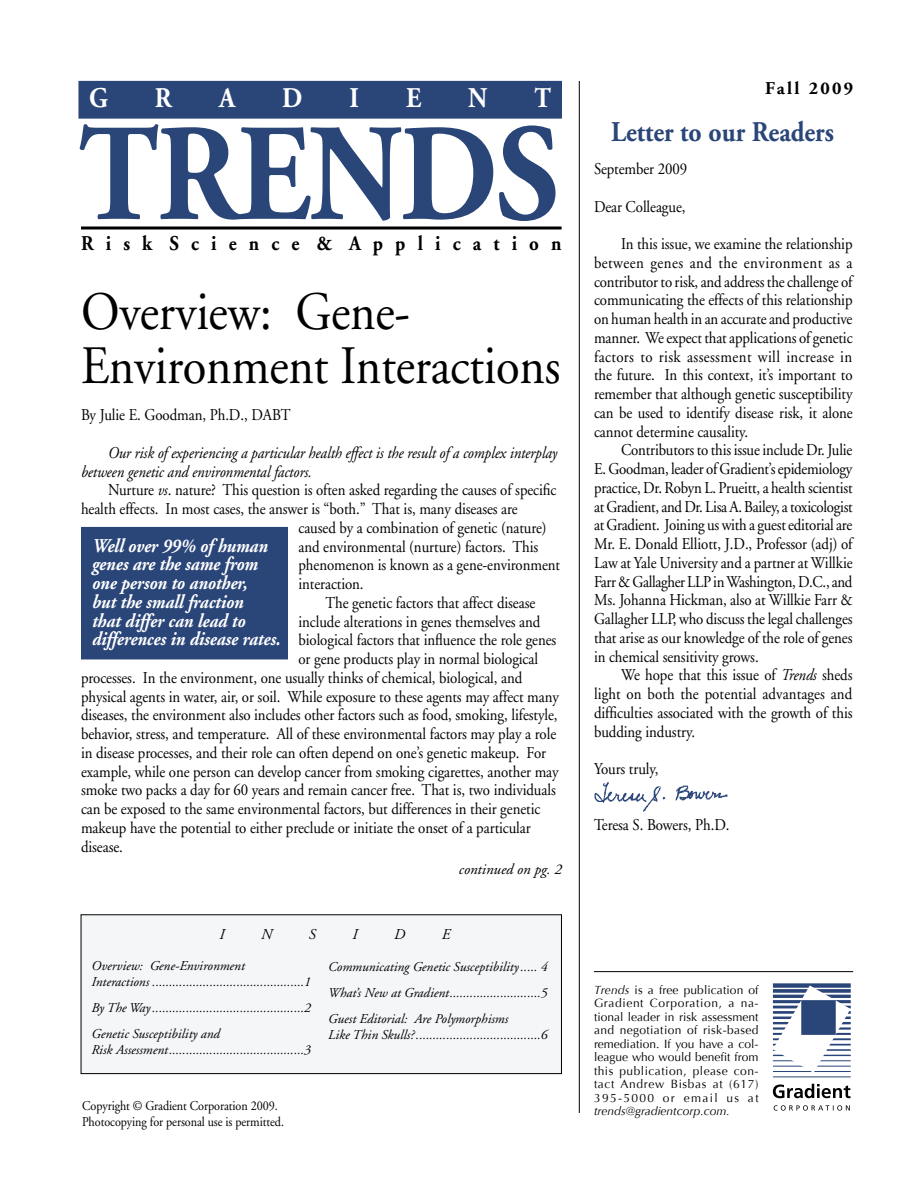
<style>
.page{position:relative;width:918px;height:1188px;background:#fff}
.page>*{position:absolute;margin:0;border:0;box-sizing:border-box;transform-origin:0 0}
.t1{font:700 138px "Adobe Garamond";letter-spacing:-.015em;color:#2a4578;scale:.9 1}
.t2{font:54px/54px "Adobe Garamond";letter-spacing:-.005em;color:#000;scale:.9 1}
.t3{font:700 28.5px "Adobe Garamond";color:#2a4578;scale:.9 1}
.t4{font:700 28.5px "Adobe Garamond";color:#fff;scale:.9 1}
.t5{font:700 21px "Adobe Garamond";letter-spacing:.645em;color:#000;scale:.9 1}
.C__Pull_quote{font:italic 700 19.5px/18.8px "Adobe Garamond";letter-spacing:-.005em;color:#fff;scale:.9 1}
.t6{font:700 18px "Adobe Garamond";letter-spacing:.13em;color:#000}
.Body_Text_b{font:16.5px/18.8px "Adobe Garamond";letter-spacing:-.005em;color:#000;text-align:justify;scale:.9 1}
.Body_Text_b-2{font:italic 16.5px/18.8px "Adobe Garamond";letter-spacing:-.005em;color:#000;scale:.9 1}
.t7{font:italic 15px "Adobe Garamond";color:#000}
.F__Table_of_Contents{font:italic 13.5px/16.2px "Adobe Garamond";color:#000}
.t8{font:13.5px "Adobe Garamond";letter-spacing:-.005em;color:#000;scale:.9 1}
.t9{font:12px/13.5px "Optima";letter-spacing:.055em;color:#000;text-align:justify}
.s1{font-style:italic}
</style>
<div class="page">
<div style="left:81px;top:915px;width:480px;height:159px;background:#f4f6f8"></div>
<div style="left:81px;top:914px;width:481px;height:160px;border:1px solid #000"></div>
<hr style="left:579px;top:81px;width:1px;height:1032px;background:#000">
<div style="left:82px;top:528px;width:205px;height:131px;background:#2a4578"></div>
<div style="left:81px;top:527px;width:207px;height:132px;border:2px solid #2a4578"></div>
<hr style="left:594px;top:971px;width:259px;height:1px;background:#000">
<hr style="left:773px;top:1006px;width:78px;height:2px;background:#2a4578">
<hr style="left:773px;top:1033px;width:78px;height:2px;background:#2a4578">
<hr style="left:773px;top:1060px;width:78px;height:1px;background:#2a4578">
<hr style="left:773px;top:1000px;width:78px;height:3px;background:#2a4578">
<hr style="left:773px;top:1027px;width:78px;height:3px;background:#2a4578">
<hr style="left:773px;top:1055px;width:78px;height:1px;background:#2a4578">
<hr style="left:773px;top:995px;width:78px;height:3px;background:#2a4578">
<hr style="left:773px;top:1022px;width:78px;height:2px;background:#2a4578">
<hr style="left:773px;top:1049px;width:78px;height:2px;background:#2a4578">
<hr style="left:773px;top:1017px;width:78px;height:2px;background:#2a4578">
<hr style="left:773px;top:1044px;width:78px;height:2px;background:#2a4578">
<div style="left:773px;top:983px;width:78px;height:5px;background:#2a4578"></div>
<hr style="left:773px;top:1011px;width:78px;height:3px;background:#2a4578">
<hr style="left:773px;top:1038px;width:78px;height:2px;background:#2a4578">
<hr style="left:773px;top:1066px;width:78px;height:1px;background:#2a4578">
<hr style="left:773px;top:1071px;width:78px;height:1px;background:#2a4578">
<hr style="left:773px;top:1077px;width:78px;height:1px;background:#2a4578">
<svg style="left:773px;top:1084px;width:78px;height:14px"></svg>
<svg style="left:774px;top:1105px;width:76px;height:6px"></svg>
<svg style="left:773px;top:985px;width:77px;height:87px"></svg>
<div style="left:79px;top:81px;width:482px;height:37px;background:#2a4578"></div>
<svg style="left:81px;top:226px;width:481px;height:4px;background:#3f3f3f"></svg>
<img style="left:594px;top:781px;width:134px;height:31px">
<p class="t4" style="left:89px;top:82px;width:22px">G</p>
<p class="t4" style="left:155px;top:82px;width:20px">R</p>
<p class="t4" style="left:219px;top:82px;width:19px">A</p>
<p class="t4" style="left:282px;top:82px;width:24px">D</p>
<p class="t4" style="left:349px;top:82px;width:12px">I</p>
<p class="t4" style="left:406px;top:82px;width:18px">E</p>
<p class="t4" style="left:468px;top:82px;width:23px">N</p>
<p class="t4" style="left:535px;top:82px;width:20px">T</p>
<p class="t1" style="left:79px;top:100px;width:535px">TRENDS</p>
<p class="t5" style="left:81px;top:232px;width:536px">Risk Science &amp; Application</p>
<p class="t2" style="left:81px;top:286px;width:534px">Overview: Gene-<br>Environment Interactions</p>
<p class="Body_Text_b" style="left:81px;top:406px;width:234px">By Julie E. Goodman, Ph.D., DABT</p>
<p class="Body_Text_b-2" style="left:81px;top:444px;width:531px;text-indent:27px">Our risk of experiencing a particular health effect is the result of a complex interplay between genetic and environmental factors.</p>
<p class="Body_Text_b" style="left:108px;top:481px;width:500px">Nurture <span class="s1">vs</span>. nature? This question is often asked regarding the causes of specific</p>
<p class="Body_Text_b" style="left:81px;top:500px;width:487px">health effects. In most cases, the answer is “both.” That is, many diseases are</p>
<p class="Body_Text_b" style="left:298px;top:519px;width:277px">caused by a combination of genetic (nature)</p>
<p class="Body_Text_b" style="left:298px;top:538px;width:268px">and environmental (nurture) factors. This</p>
<p class="Body_Text_b" style="left:298px;top:556px;width:292px">phenomenon is known as a gene-environment</p>
<p class="Body_Text_b" style="left:298px;top:575px;width:74px">interaction.</p>
<p class="Body_Text_b" style="left:326px;top:594px;width:235px">The genetic factors that affect disease</p>
<p class="Body_Text_b" style="left:298px;top:613px;width:270px">include alterations in genes themselves and</p>
<p class="Body_Text_b" style="left:298px;top:631px;width:288px">biological factors that influence the role genes</p>
<p class="Body_Text_b" style="left:298px;top:650px;width:268px">or gene products play in normal biological</p>
<p class="Body_Text_b" style="left:81px;top:669px;width:492px">processes. In the environment, one usually thinks of chemical, biological, and</p>
<p class="Body_Text_b" style="left:81px;top:688px;width:533px">physical agents in water, air, or soil. While exposure to these agents may affect many</p>
<p class="Body_Text_b" style="left:81px;top:706px;width:531px">diseases, the environment also includes other factors such as food, smoking, lifestyle,</p>
<p class="Body_Text_b" style="left:81px;top:725px;width:530px">behavior, stress, and temperature. All of these environmental factors may play a role</p>
<p class="Body_Text_b" style="left:81px;top:744px;width:518px">in disease processes, and their role can often depend on one’s genetic makeup. For</p>
<p class="Body_Text_b" style="left:81px;top:763px;width:532px">example, while one person can develop cancer from smoking cigarettes, another may</p>
<p class="Body_Text_b" style="left:81px;top:781px;width:529px">smoke two packs a day for 60 years and remain cancer free. That is, two individuals</p>
<p class="Body_Text_b" style="left:81px;top:800px;width:512px">can be exposed to the same environmental factors, but differences in their genetic</p>
<p class="Body_Text_b" style="left:81px;top:819px;width:501px">makeup have the potential to either preclude or initiate the onset of a particular</p>
<p class="Body_Text_b" style="left:81px;top:838px;width:48px">disease.</p>
<p class="t7" style="left:459px;top:862px;width:104px">continued on pg. 2</p>
<p class="C__Pull_quote" style="left:92px;top:537px;width:211px">Well over 99% of human genes are the same from one person to another,<br>but the small fraction<br>that differ can lead to differences in disease rates.</p>
<p class="t7" style="left:219px;top:926px;width:7px">I</p>
<p class="t7" style="left:261px;top:926px;width:13px">N</p>
<p class="t7" style="left:309px;top:926px;width:9px">S</p>
<p class="t7" style="left:352px;top:926px;width:7px">I</p>
<p class="t7" style="left:394px;top:926px;width:13px">D</p>
<p class="t7" style="left:442px;top:926px;width:10px">E</p>
<p class="F__Table_of_Contents" style="left:92px;top:958px;width:221px">Overview: Gene-Environment<br>Interactions .............................................1</p>
<p class="F__Table_of_Contents" style="left:92px;top:1000px;width:221px">By The Way .............................................2</p>
<p class="F__Table_of_Contents" style="left:92px;top:1026px;width:221px">Genetic Susceptibility and<br>Risk Assessment ........................................3</p>
<p class="F__Table_of_Contents" style="left:328px;top:959px;width:221px">Communicating Genetic Susceptibility ..... 4</p>
<p class="F__Table_of_Contents" style="left:328px;top:985px;width:221px">What’s New at Gradient ...........................5</p>
<p class="F__Table_of_Contents" style="left:328px;top:1011px;width:221px">Guest Editorial: Are Polymorphisms<br>Like Thin Skulls? .....................................6</p>
<p class="t8" style="left:82px;top:1099px;width:219px">Copyright © Gradient Corporation 2009.</p>
<p class="t8" style="left:82px;top:1115px;width:226px">Photocopying for personal use is permitted.</p>
<p class="t6" style="left:765px;top:79px;width:90px">Fall 2009</p>
<p class="t3" style="left:611px;top:116px;width:249px">Letter to our Readers</p>
<p class="Body_Text_b" style="left:594px;top:160px;width:105px">September 2009</p>
<p class="Body_Text_b" style="left:594px;top:197px;width:103px">Dear Colleague,</p>
<p class="Body_Text_b" style="left:594px;top:235px;width:289px;text-indent:27px">In this issue, we examine the relationship between genes and the environment as a contributor to risk, and address the challenge of communicating the effects of this relationship on human health in an accurate and productive manner. We expect that applications of genetic factors to risk assessment will increase in the future. In this context, it’s important to remember that although genetic susceptibility can be used to identify disease risk, it alone cannot determine causality.</p>
<p class="Body_Text_b" style="left:594px;top:441px;width:289px;text-indent:27px">Contributors to this issue include Dr. Julie E. Goodman, leader of Gradient’s epidemiology practice, Dr. Robyn L. Prueitt, a health scientist at Gradient, and Dr. Lisa A. Bailey, a toxicologist at Gradient. Joining us with a guest editorial are Mr. E. Donald Elliott, J.D., Professor (adj) of Law at Yale University and a partner at Willkie Farr &amp; Gallagher LLP in Washington, D.C., and Ms. Johanna Hickman, also at Willkie Farr &amp; Gallagher LLP, who discuss the legal challenges that arise as our knowledge of the role of genes in chemical sensitivity grows.</p>
<p class="Body_Text_b" style="left:594px;top:666px;width:289px;text-indent:27px">We hope that this issue of <span class="s1">Trends</span> sheds light on both the potential advantages and difficulties associated with the growth of this budding industry.</p>
<p class="Body_Text_b" style="left:594px;top:760px;width:73px">Yours truly,</p>
<p class="Body_Text_b" style="left:594px;top:816px;width:152px">Teresa S. Bowers, Ph.D.</p>
<p class="t9" style="left:594px;top:983px;width:166px"><span class="s1">Trends</span> is a free publication of Gradient Corporation, a na&shy;tional leader in risk assessment and negotiation of risk-based remediation. If you have a col&shy;league who would benefit from this publication, please con&shy;tact Andrew Bisbas at (617)<br>395-5000 or email us at <span class="s1">trends@gradientcorp.com.</span></p>
</div>
